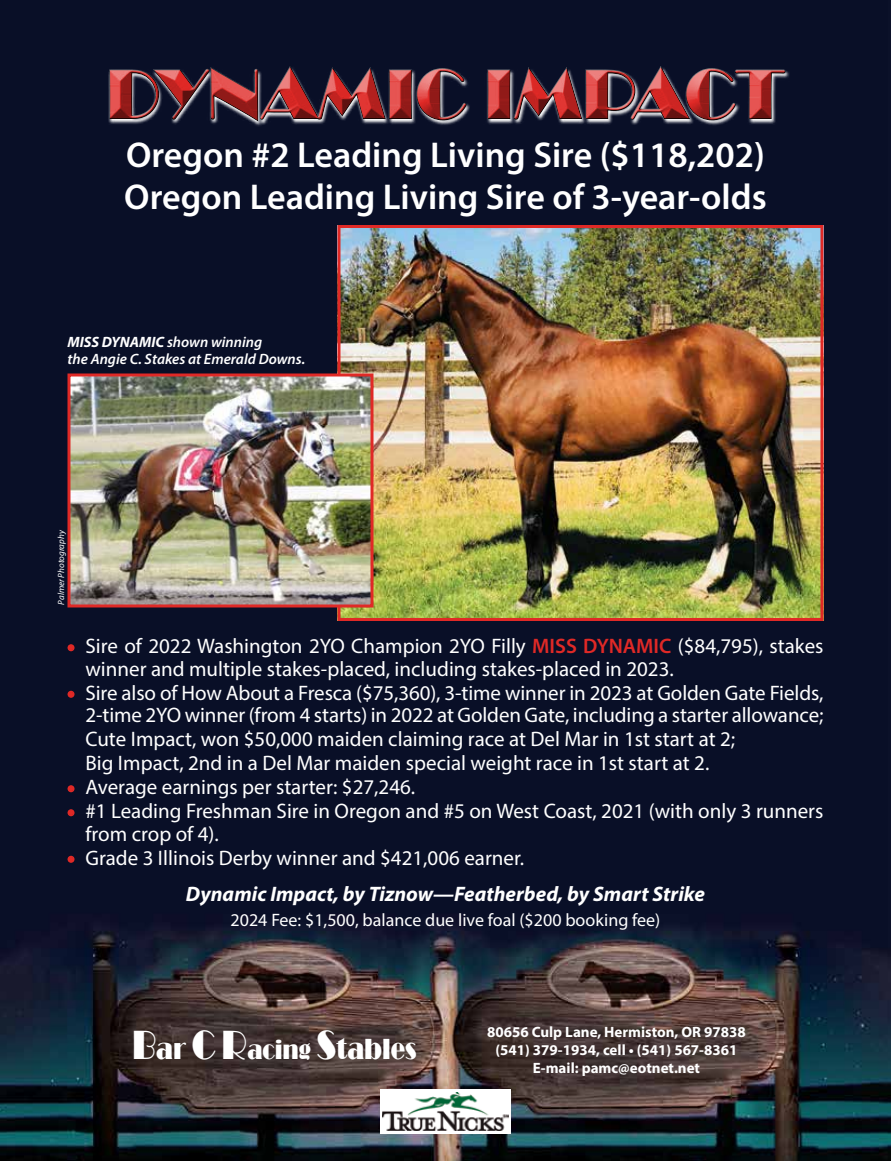
<style>
.page{position:relative;width:891px;height:1161px;background:#fff}
.page>*{position:absolute;margin:0;border:0;box-sizing:border-box;transform-origin:0 0}
.t1{font:72px "Broadway";color:#e02926}
.t2{font:600 36px/42px "Myriad Pro";color:#fff}
.t3{font:30px "Broadway";color:#fff;scale:.8 1}
.t4{font:21px/23.5px "Myriad Pro";color:#fff}
.t5{font:italic 700 21px/36px "Myriad Pro";color:#fff}
.t6{font:18px "Myriad Pro";color:#fff}
.t7{font:700 15px/18px "Myriad Pro";color:#fff;text-align:center}
.t8{font:italic 600 15px/16.5px "Myriad Pro";color:#fff}
.t9{font:italic 9px "Myriad Pro";color:#fff}
.s1{font-weight:700}
.s2{font-weight:700;color:#e02926}
.s3{font-weight:600;color:#e02926}
.s4{font-style:normal;color:#e02926}
.s5{font-weight:400;font-style:normal}
.s6{font-size:42px}
.s7{font-size:27px}
</style>
<div class="page">
<img style="left:0;top:0;width:891px;height:1161px">
<div style="left:380px;top:1089px;width:131px;height:45px;background:#fff"></div>
<img style="left:383px;top:1092px;width:125px;height:39px">
<div style="left:97px;top:54px;width:701px;height:70px;background:#090f27"></div>
<div style="left:97px;top:60px;width:701px;height:74px;background:#000;opacity:.75"></div>
<img style="left:342px;top:229px;width:478px;height:388px">
<div style="left:338px;top:225px;width:486px;height:396px;border:3px solid #e02926"></div>
<img style="left:72px;top:378px;width:298px;height:226px">
<div style="left:68px;top:374px;width:306px;height:234px;border:3px solid #e02926"></div>
<h1 class="t1" style="left:106px;top:53px;width:681px">DYNAMIC IMPACT</h1>
<h2 class="t2" style="left:124px;top:133px;width:644px">Oregon #2 Leading Living Sire ($118,202)<br>Oregon Leading Living Sire of 3-year-olds</h2>
<p class="t8" style="left:68px;top:334px;width:239px"><span class="s1">MISS DYNAMIC</span> shown winning<br>the Angie C. Stakes at Emerald Downs.</p>
<p class="t9" style="left:56px;top:604px;width:76px;rotate:-90deg">Palmer Photography</p>
<p class="t4" style="left:85px;top:635px;width:740px;line-height:22.5px;text-indent:-18px"><span class="s2">•</span> Sire of 2022 Washington 2YO Champion 2YO Filly <span class="s3">MISS DYNAMIC</span> ($84,795), stakes winner and multiple stakes-placed, including stakes-placed in 2023.</p>
<p class="t4" style="left:85px;top:681px;width:740px;text-indent:-18px"><span class="s2">•</span> Sire also of How About a Fresca ($75,360), 3-time winner in 2023 at Golden Gate Fields, 2-time 2YO winner (from 4 starts) in 2022 at Golden Gate, including a starter allowance; Cute Impact, won $50,000 maiden claiming race at Del Mar in 1st start at 2;<br>Big Impact, 2nd in a Del Mar maiden special weight race in 1st start at 2.</p>
<p class="t4" style="left:68px;top:775px;width:349px"><span class="s2">•</span> Average earnings per starter: $27,246.</p>
<p class="t4" style="left:85px;top:800px;width:739px;line-height:22.5px;text-indent:-18px"><span class="s2">•</span> #1 Leading Freshman Sire in Oregon and #5 on West Coast, 2021 (with only 3 runners from crop of 4).</p>
<p class="t5" style="left:186px;top:839px;width:521px;text-indent:-118px"><span class="s4">•</span> <span class="s5">Grade 3 Illinois Derby winner and $421,006 earner.<br></span>Dynamic Impact, by Tiznow—Featherbed, by Smart Strike</p>
<p class="t6" style="left:231px;top:909px;width:431px">2024 Fee: $1,500, balance due live foal ($200 booking fee)</p>
<h3 class="t3" style="left:132px;top:1031px;width:357px"><span class="s6">B</span>ar <span class="s6">C R</span><span class="s7">acing</span> <span class="s6">S</span>tables</h3>
<p class="t7" style="left:487px;top:1023px;width:260px">80656 Culp Lane, Hermiston, OR 97838 (541) 379-1934, cell • (541) 567-8361<br>E-mail: pamc@eotnet.net</p>
</div>
